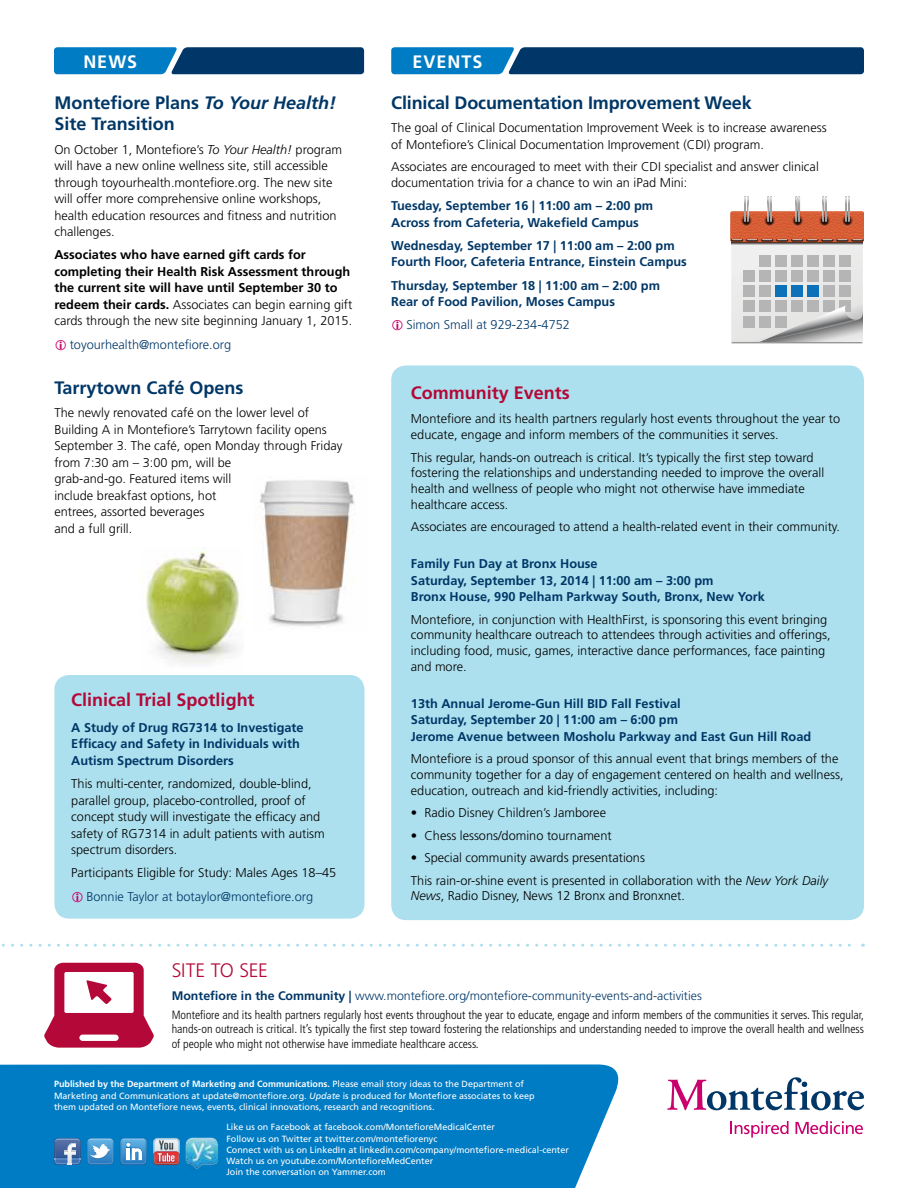
<style>
.page{position:relative;width:918px;height:1188px;background:#fff}
.page>*{position:absolute;margin:0;border:0;box-sizing:border-box;transform-origin:0 0}
.t1{font:300 19.5px "Frutiger LT Std";color:#b30838}
.t2{font:700 18px/21.6px "Frutiger LT Std";color:#003767}
.t3{font:700 18px "Frutiger LT Std";color:#b30838}
.t4{font:700 18px "Frutiger LT Std";letter-spacing:.055em;color:#fff}
.t5{font:300 12.75px/16.5px "Frutiger LT Std";color:#000}
.t6{font:700 12.75px/16.5px "Frutiger LT Std";color:#003767}
.t7{font:700 12.75px/16.5px "Frutiger LT Std";color:#000}
.t8{font:300 12.75px "Frutiger LT Std";color:#003767}
.t9{font:300 12.3px "Frutiger LT Std";color:#003767}
.t10{font:300 condensed 12px/14.4px "Frutiger LT Std";color:#000;text-align:justify}
.t11{font:9px/11.2px "Frutiger LT Std";color:#fff}
.s1{font-style:italic}
.s2{font-weight:300}
.s3{font-weight:700}
</style>
<div class="page">
<div style="left:0;top:1064px;width:619px;height:124px;background:#007cc4"></div>
<svg style="left:731px;top:1121px;width:58px;height:17px"></svg>
<svg style="left:796px;top:1121px;width:67px;height:13px"></svg>
<svg style="left:667px;top:1077px;width:197px;height:33px"></svg>
<svg style="left:54px;top:1138px;width:27px;height:27px"></svg>
<img style="left:55px;top:1139px;width:25px;height:4px">
<svg style="left:120px;top:1138px;width:27px;height:27px"></svg>
<svg style="left:87px;top:1138px;width:27px;height:27px"></svg>
<svg style="left:153px;top:1138px;width:27px;height:27px"></svg>
<svg style="left:54px;top:47px;width:310px;height:27px"></svg>
<svg style="left:2px;top:944px;width:861px;height:3px"></svg>
<svg style="left:44px;top:963px;width:110px;height:85px"></svg>
<img style="left:185px;top:1138px;width:33px;height:32px">
<svg style="left:391px;top:47px;width:473px;height:27px"></svg>
<div style="left:391px;top:365px;width:473px;height:555px;background:#ade0ee;border-radius:15px"></div>
<div style="left:54px;top:675px;width:310px;height:244px;background:#ade0ee;border-radius:15px"></div>
<hr style="left:731px;top:341px;width:132px;height:3px;background:#cbcbca">
<svg style="left:730px;top:197px;width:134px;height:146px"></svg>
<img style="left:259px;top:480px;width:96px;height:147px">
<img style="left:145px;top:551px;width:97px;height:113px">
<h2 class="t4" style="left:83px;top:51px;width:53px">News</h2>
<h2 class="t4" style="left:413px;top:51px;width:69px">Events</h2>
<h2 class="t2" style="left:54px;top:92px;width:283px">Montefiore Plans <span class="s1">To Your Health!<br></span>Site Transition</h2>
<p class="t5" style="left:54px;top:141px;width:289px">On October 1, Montefiore’s <span class="s1">To Your Health!</span> program will have a new online wellness site, still accessible through toyourhealth.montefiore.org. The new site will offer more comprehensive online workshops, health education resources and fitness and nutrition challenges.</p>
<p class="t7" style="left:54px;top:247px;width:300px">Associates who have earned gift cards for completing their Health Risk Assessment through the current site will have until September 30 to redeem their cards. <span class="s2">Associates can begin earning gift cards through the new site beginning January 1, 2015.</span></p>
<p class="t8" style="left:70px;top:337px;width:163px">toyourhealth@montefiore.org</p>
<h2 class="t2" style="left:54px;top:377px;width:191px">Tarrytown Café Opens</h2>
<p class="t5" style="left:54px;top:405px;width:290px">The newly renovated café on the lower level of Building A in Montefiore’s Tarrytown facility opens September 3. The café, open Monday through Friday from 7:30 am – 3:00 pm, will be<br>grab-and-go. Featured items will<br>include breakfast options, hot<br>entrees, assorted beverages<br>and a full grill.</p>
<h2 class="t3" style="left:71px;top:690px;width:185px">Clinical Trial Spotlight</h2>
<p class="t6" style="left:71px;top:719px;width:234px">A Study of Drug RG7314 to Investigate<br>Efficacy and Safety in Individuals with<br>Autism Spectrum Disorders</p>
<p class="t5" style="left:71px;top:776px;width:255px">This multi-center, randomized, double-blind, parallel group, placebo-controlled, proof of concept study will investigate the efficacy and safety of RG7314 in adult patients with autism spectrum disorders.</p>
<p class="t5" style="left:71px;top:865px;width:266px">Participants Eligible for Study: Males Ages 18–45</p>
<p class="t8" style="left:86px;top:889px;width:228px">Bonnie Taylor at botaylor@montefiore.org</p>
<h1 class="t1" style="left:172px;top:960px;width:87px">Site to See</h1>
<h2 class="t2" style="left:391px;top:92px;width:362px">Clinical Documentation Improvement Week</h2>
<p class="t5" style="left:391px;top:120px;width:437px">The goal of Clinical Documentation Improvement Week is to increase awareness of Montefiore’s Clinical Documentation Improvement (CDI) program.</p>
<p class="t5" style="left:391px;top:159px;width:429px;line-height:15.8px">Associates are encouraged to meet with their CDI specialist and answer clinical documentation trivia for a chance to win an iPad Mini:</p>
<p class="t6" style="left:391px;top:197px;width:263px">Tuesday, September 16 | 11:00 am – 2:00 pm<br>Across from Cafeteria, Wakefield Campus</p>
<p class="t6" style="left:391px;top:237px;width:297px">Wednesday, September 17 | 11:00 am – 2:00 pm<br>Fourth Floor, Cafeteria Entrance, Einstein Campus</p>
<p class="t6" style="left:391px;top:277px;width:270px">Thursday, September 18 | 11:00 am – 2:00 pm<br>Rear of Food Pavilion, Moses Campus</p>
<p class="t8" style="left:406px;top:318px;width:165px">Simon Small at 929-234-4752</p>
<h2 class="t3" style="left:411px;top:382px;width:161px">Community Events</h2>
<p class="t5" style="left:411px;top:411px;width:431px;line-height:15.8px">Montefiore and its health partners regularly host events throughout the year to educate, engage and inform members of the communities it serves.</p>
<p class="t5" style="left:411px;top:450px;width:415px;line-height:15.8px">This regular, hands-on outreach is critical. It’s typically the first step toward fostering the relationships and understanding needed to improve the overall health and wellness of people who might not otherwise have immediate healthcare access.</p>
<p class="t5" style="left:411px;top:519px;width:431px">Associates are encouraged to attend a health-related event in their community.</p>
<p class="t6" style="left:411px;top:555px;width:356px">Family Fun Day at Bronx House<br>Saturday, September 13, 2014 | 11:00 am – 3:00 pm<br>Bronx House, 990 Pelham Parkway South, Bronx, New York</p>
<p class="t5" style="left:411px;top:612px;width:421px;line-height:15.8px">Montefiore, in conjunction with HealthFirst, is sponsoring this event bringing community healthcare outreach to attendees through activities and offerings, including food, music, games, interactive dance performances, face painting and more.</p>
<p class="t6" style="left:411px;top:695px;width:402px">13th Annual Jerome-Gun Hill BID Fall Festival<br>Saturday, September 20 | 11:00 am – 6:00 pm<br>Jerome Avenue between Mosholu Parkway and East Gun Hill Road</p>
<p class="t5" style="left:411px;top:751px;width:434px;line-height:15.8px">Montefiore is a proud sponsor of this annual event that brings members of the community together for a day of engagement centered on health and wellness, education, outreach and kid-friendly activities, including:</p>
<p class="t5" style="left:411px;top:805px;width:197px">• Radio Disney Children’s Jamboree</p>
<p class="t5" style="left:411px;top:827px;width:202px">• Chess lessons/domino tournament</p>
<p class="t5" style="left:411px;top:847px;width:419px;line-height:22.5px">• Special community awards presentations<br>This rain-or-shine event is presented in collaboration with the <span class="s1">New York Daily</span></p>
<p class="t5" style="left:411px;top:888px;width:276px"><span class="s1">News</span>, Radio Disney, News 12 Bronx and Bronxnet.</p>
<p class="t9" style="left:172px;top:989px;width:532px"><span class="s3">Montefiore in the Community |</span> www.montefiore.org/montefiore-community-events-and-activities</p>
<p class="t10" style="left:172px;top:1008px;width:694px">Montefiore and its health partners regularly host events throughout the year to educate, engage and inform members of the communities it serves. This regular, hands-on outreach is critical. It’s typically the first step toward fostering the relationships and understanding needed to improve the overall health and wellness of people who might not otherwise have immediate healthcare access.</p>
<p class="t11" style="left:54px;top:1079px;width:482px"><span class="s3">Published by the Department of Marketing and Communications.</span> Please email story ideas to the Department of<br>Marketing and Communications at update@montefiore.org. <span class="s1">Update</span> is produced for Montefiore associates to keep them updated on Montefiore news, events, clinical innovations, research and recognitions.</p>
<p class="t11" style="left:226px;top:1122px;width:344px">Like us on Facebook at facebook.com/MontefioreMedicalCenter<br>Follow us on Twitter at twitter.com/montefiorenyc<br>Connect with us on LinkedI n at linkedin.com/company/montefiore-medical-center Watch us on youtube.com/MontefioreMedCenter<br>Join the conversation on Yammer.com</p>
</div>
